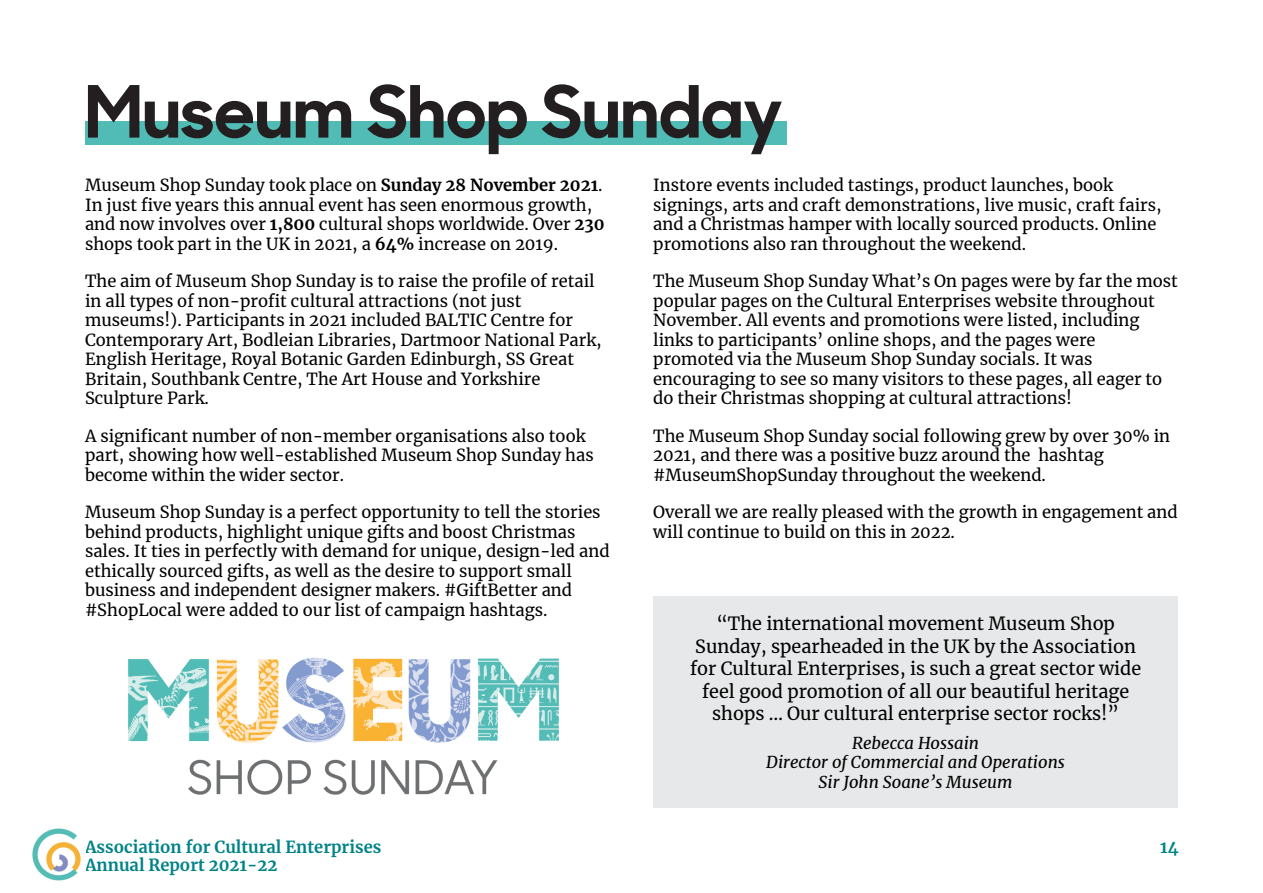
<style>
.page{position:relative;width:1263px;height:893px;background:#fff}
.page>*{position:absolute;margin:0;border:0;box-sizing:border-box;transform-origin:0 0}
.t1{font:700 72px "Sharp Sans Display No 1";color:#231f20}
.t2{font:18px/22.5px "Merriweather";color:#000;text-align:center}
.t3{font:16.5px/19.5px "Merriweather";color:#000}
.t4{font:italic 16.5px/19.5px "Merriweather";color:#000;text-align:center}
.t5{font:700 16.5px/18px "Merriweather";color:#008387}
.s1{font-weight:700}
</style>
<div class="page">
<div style="left:85px;top:122px;width:701px;height:23px;background:#51bcb6"></div>
<div style="left:653px;top:596px;width:525px;height:212px;background:#e7e8e9"></div>
<img style="left:32px;top:828px;width:49px;height:53px">
<img style="left:128px;top:657px;width:431px;height:138px">
<h1 class="t1" style="left:85px;top:84px;width:699px">Museum Shop Sunday</h1>
<p class="t3" style="left:85px;top:175px;width:521px">Museum Shop Sunday took place on <span class="s1">Sunday 28 November 2021</span>.<br>In just five years this annual event has seen enormous growth, and now involves over <span class="s1">1,800</span> cultural shops worldwide. Over <span class="s1">230 </span>shops took part in the UK in 2021, a <span class="s1">64%</span> increase on 2019.</p>
<p class="t3" style="left:85px;top:271px;width:518px">The aim of Museum Shop Sunday is to raise the profile of retail in all types of non-profit cultural attractions (not just museums!). Participants in 2021 included BALTIC Centre for Contemporary Art, Bodleian Libraries, Dartmoor National Park, English Heritage, Royal Botanic Garden Edinburgh, SS Great Britain, Southbank Centre, The Art House and Yorkshire Sculpture Park.</p>
<p class="t3" style="left:85px;top:426px;width:510px">A significant number of non-member organisations also took part, showing how well-established Museum Shop Sunday has become within the wider sector.</p>
<p class="t3" style="left:85px;top:502px;width:526px">Museum Shop Sunday is a perfect opportunity to tell the stories behind products, highlight unique gifts and boost Christmas sales. It ties in perfectly with demand for unique, design-led and ethically sourced gifts, as well as the desire to support small business and independent designer makers. #GiftBetter and #ShopLocal were added to our list of campaign hashtags.</p>
<p class="t3" style="left:653px;top:175px;width:510px">Instore events included tastings, product launches, book signings, arts and craft demonstrations, live music, craft fairs, and a Christmas hamper with locally sourced products. Online promotions also ran throughout the weekend.</p>
<p class="t3" style="left:653px;top:271px;width:526px">The Museum Shop Sunday What’s On pages were by far the most popular pages on the Cultural Enterprises website throughout November. All events and promotions were listed, including links to participants’ online shops, and the pages were promoted via the Museum Shop Sunday socials. It was encouraging to see so many visitors to these pages, all eager to do their Christmas shopping at cultural attractions!</p>
<p class="t3" style="left:653px;top:426px;width:518px">The Museum Shop Sunday social following grew by over 30% in<br>2021, and there was a positive buzz around the hashtag #MuseumShopSunday throughout the weekend.</p>
<p class="t3" style="left:653px;top:502px;width:526px">Overall we are really pleased with the growth in engagement and will continue to build on this in 2022.</p>
<p class="t2" style="left:690px;top:613px;width:453px">“The international movement Museum Shop Sunday, spearheaded in the UK by the Association for Cultural Enterprises, is such a great sector wide feel good promotion of all our beautiful heritage shops … Our cultural enterprise sector rocks!”</p>
<p class="t4" style="left:766px;top:733px;width:300px">Rebecca Hossain<br>Director of Commercial and Operations<br>Sir John Soane’s Museum</p>
<p class="t5" style="left:85px;top:838px;width:298px">Association for Cultural Enterprises<br>Annual Report 2021-22</p>
<p class="t5" style="left:1160px;top:838px;width:20px">14</p>
</div>
